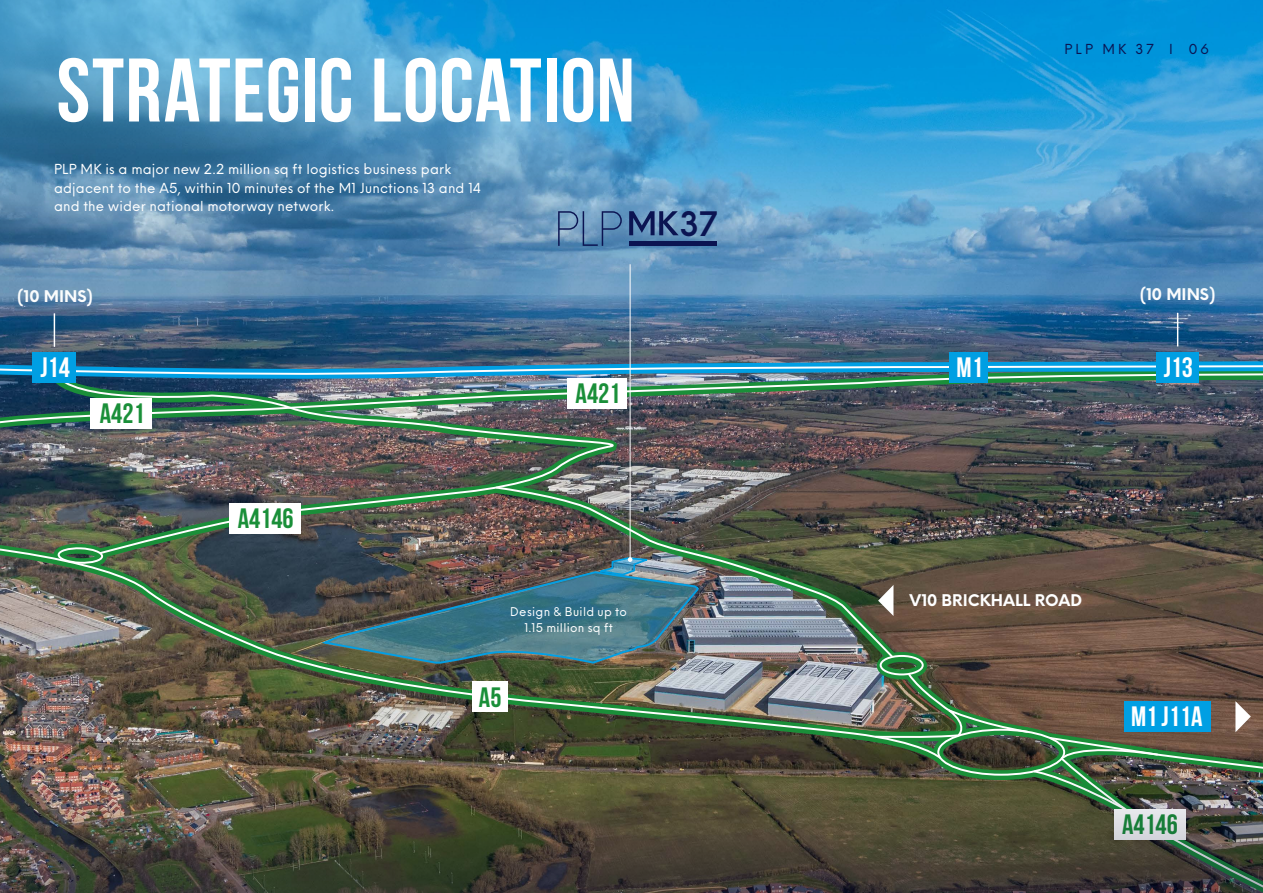
<style>
.page{position:relative;width:1263px;height:893px;background:#fff}
.page>*{position:absolute;margin:0;border:0;box-sizing:border-box;transform-origin:0 0}
.t1{font:700 90px "Bebas Neue";letter-spacing:.005em;color:#fff}
.t2{font:600 33px "Neue Einstellung";color:#0b1452}
.t3{font:700 28.05px "Bebas Neue";color:#1a8f39}
.t4{font:700 28.05px "Bebas Neue";color:#fff}
.t5{font:700 15.75px "Neue Einstellung";color:#fff}
.t6{font:13.5px/18.3px "Neue Einstellung";letter-spacing:.015em;color:#fff}
.t7{font:13.5px "Neue Einstellung";letter-spacing:.23em;color:#0b1452}
.t8{font:11.85px/16px "Neue Einstellung";letter-spacing:.025em;color:#fff;text-align:center}
</style>
<div class="page">
<img style="left:0;top:301px;width:1263px;height:477px">
<img style="left:0;top:449px;width:1263px;height:9px">
<img style="left:0;top:526px;width:950px;height:242px">
<svg style="left:629px;top:477px;width:277px;height:55px;background:#6a6663"></svg>
<img style="left:0;top:388px;width:1263px;height:61px">
<img style="left:0;top:532px;width:942px;height:228px">
<img style="left:494px;top:485px;width:401px;height:175px">
<img style="left:53px;top:388px;width:576px;height:167px">
<svg style="left:58px;top:540px;width:54px;height:32px;background:#538d5e"></svg>
<div style="left:880px;top:655px;width:44px;height:20px;border:2px solid #fff;border-radius:50%"></div>
<img style="left:0;top:356px;width:1263px;height:32px">
<div style="left:33px;top:352px;width:43px;height:31px;background:#009fe3"></div>
<div style="left:949px;top:352px;width:39px;height:31px;background:#009fe3"></div>
<div style="left:1156px;top:352px;width:43px;height:31px;background:#009fe3"></div>
<div style="left:472px;top:681px;width:36px;height:31px;background:#fff"></div>
<div style="left:230px;top:503px;width:71px;height:31px;background:#fff"></div>
<div style="left:90px;top:398px;width:61px;height:31px;background:#fff"></div>
<div style="left:567px;top:378px;width:60px;height:31px;background:#fff"></div>
<img style="left:841px;top:659px;width:422px;height:119px">
<svg style="left:878px;top:585px;width:15px;height:31px"></svg>
<hr style="left:1177px;top:313px;width:1px;height:33px;background:#fff">
<hr style="left:54px;top:313px;width:1px;height:34px;background:#fff">
<svg style="left:0;top:0;width:1263px;height:301px;background:#4396c7"></svg>
<img style="left:0;top:778px;width:1263px;height:115px">
<svg style="left:558px;top:211px;width:64px;height:35px;background:#5d86af"></svg>
<svg style="left:629px;top:211px;width:50px;height:24px"></svg>
<hr style="left:629px;top:242px;width:88px;height:4px;background:#0b1452">
<hr style="left:630px;top:264px;width:1px;height:296px;background:#fff">
<img style="left:322px;top:556px;width:377px;height:109px">
<h1 class="t1" style="left:57px;top:41px;width:580px">STRATEGIC LOCATION</h1>
<p class="t6" style="left:54px;top:160px;width:429px">PLP MK is a major new 2.2 million sq ft logistics business park adjacent to the A5, within 10 minutes of the M1 Junctions 13 and 14 and the wider national motorway network.</p>
<h2 class="t2" style="left:679px;top:202px;width:39px">37</h2>
<p class="t7" style="left:1064px;top:40px;width:146px">PLP MK 37 I 06</p>
<p class="t5" style="left:17px;top:286px;width:77px">(10 MINS)</p>
<p class="t5" style="left:1140px;top:284px;width:77px">(10 MINS)</p>
<h3 class="t4" style="left:40px;top:352px;width:31px">J14</h3>
<h3 class="t4" style="left:956px;top:352px;width:28px">M1</h3>
<h3 class="t4" style="left:1164px;top:352px;width:31px">J13</h3>
<h3 class="t3" style="left:100px;top:398px;width:46px">A421</h3>
<h3 class="t3" style="left:238px;top:503px;width:57px">A4146</h3>
<h3 class="t3" style="left:576px;top:378px;width:46px">A421</h3>
<p class="t8" style="left:510px;top:604px;width:118px">Design &amp; Build up to<br>1.15 million sq ft</p>
<h3 class="t3" style="left:479px;top:682px;width:24px">A5</h3>
<p class="t5" style="left:910px;top:589px;width:174px">V10 BRICKHALL ROAD</p>
<h3 class="t4" style="left:1131px;top:701px;width:73px">M1 J11A</h3>
<h3 class="t3" style="left:1122px;top:809px;width:57px">A4146</h3>
</div>
